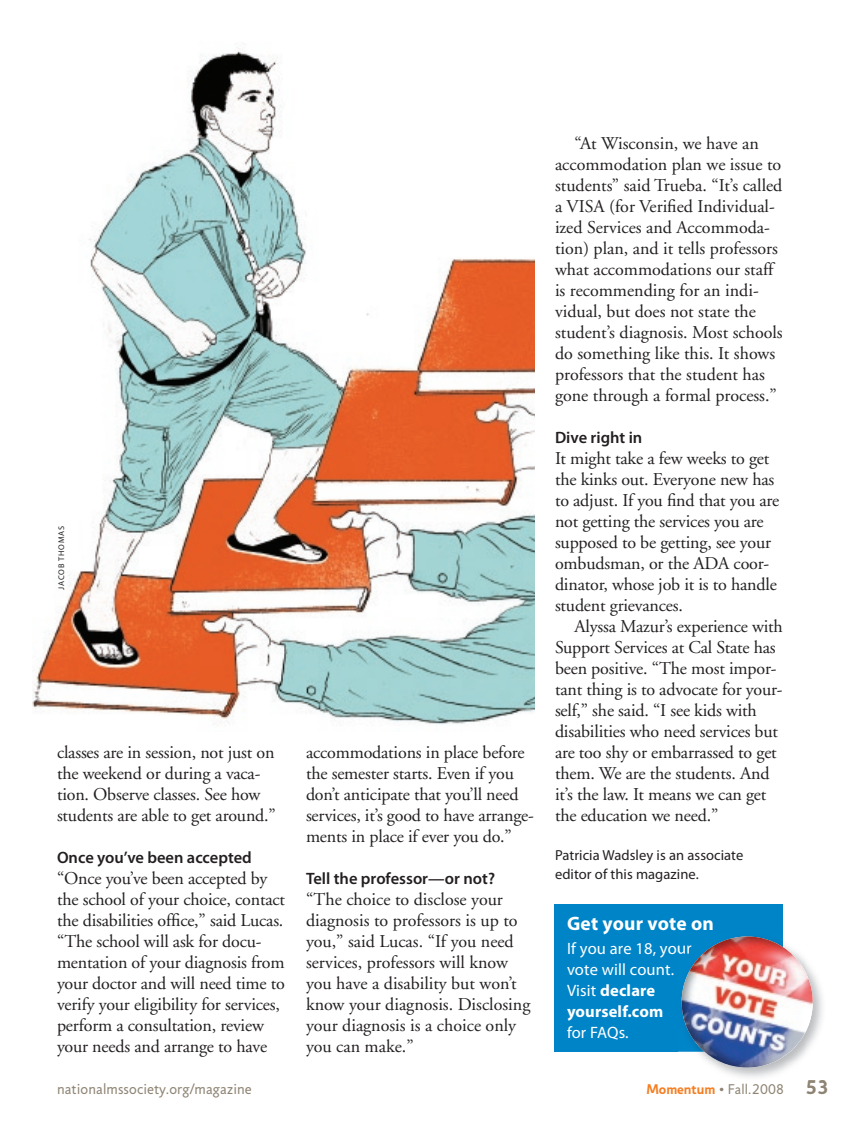
<style>
.page{position:relative;width:864px;height:1134px;background:#fff}
.page>*{position:absolute;margin:0;border:0;box-sizing:border-box;transform-origin:0 0}
.t1{font:700 19.5px "Myriad Pro";letter-spacing:.01em;color:#fff}
.t2{font:18px/21px "Adobe Garamond";letter-spacing:-.01em;color:#231f20}
.t3{font:16.5px/21px "Myriad Pro";letter-spacing:.01em;color:#fff}
.t4{font:600 16.5px "Myriad Pro";color:#231f20}
.t5{font:15px "Jigsaw";letter-spacing:.01em;color:#8e8474}
.t6{font:14.55px/18.8px "Myriad Pro";letter-spacing:.005em;color:#231f20}
.t7{font:14.25px "Jigsaw";letter-spacing:.01em;color:#8e8474}
.t8{font:8.25px "Myriad Pro";letter-spacing:.095em;color:#231f20}
.s1{font-weight:700}
.s2{font-weight:700;color:#f48026}
.s3{font-weight:700;font-size:12px}
.s4{font-weight:700;font-size:19.5px}
</style>
<div class="page">
<div style="left:555px;top:904px;width:228px;height:148px;background:#0084c8"></div>
<img style="left:33px;top:48px;width:501px;height:676px">
<svg style="left:808px;top:1080px;width:18px;height:1px"></svg>
<img style="left:678px;top:942px;width:4px;height:15px">
<img style="left:682px;top:937px;width:131px;height:131px">
<p class="t8" style="left:56px;top:590px;width:65px;rotate:-90deg">JACOB THOMAS</p>
<p class="t2" style="left:57px;top:742px;width:220px">classes are in session, not just on the weekend or during a vaca&shy;tion. Observe classes. See how students are able to get around.”</p>
<p class="t4" style="left:57px;top:846px;width:196px">Once you’ve been accepted</p>
<p class="t2" style="left:57px;top:868px;width:229px">“Once you’ve been accepted by the school of your choice, contact the disabilities office,” said Lucas. “The school will ask for docu&shy;mentation of your diagnosis from your doctor and will need time to verify your eligibility for services, perform a consultation, review your needs and arrange to have</p>
<p class="t2" style="left:306px;top:742px;width:229px">accommodations in place before the semester starts. Even if you don’t anticipate that you’ll need services, it’s good to have arrange&shy;ments in place if ever you do.”</p>
<p class="t4" style="left:306px;top:867px;width:191px">Tell the professor—or not?</p>
<p class="t2" style="left:306px;top:889px;width:226px">“The choice to disclose your diagnosis to professors is up to you,” said Lucas. “If you need services, professors will know you have a disability but won’t know your diagnosis. Disclosing your diagnosis is a choice only you can make.”</p>
<p class="t2" style="left:555px;top:133px;width:229px;text-indent:19px">“At Wisconsin, we have an accommodation plan we issue to students” said Trueba. “It’s called a VISA (for Verified Individual&shy;ized Services and Accommoda&shy;tion) plan, and it tells professors what accommodations our staff is recommending for an indi&shy;vidual, but does not state the student’s diagnosis. Most schools do something like this. It shows professors that the student has gone through a formal process.”</p>
<p class="t4" style="left:555px;top:426px;width:89px">Dive right in</p>
<p class="t2" style="left:555px;top:448px;width:226px">It might take a few weeks to get the kinks out. Everyone new has to adjust. If you find that you are not getting the services you are supposed to be getting, see your ombudsman, or the ADA coor&shy;dinator, whose job it is to handle student grievances.</p>
<p class="t2" style="left:555px;top:616px;width:229px;text-indent:19px">Alyssa Mazur’s experience with<br>Support Services at Cal State has been positive. “The most impor&shy;tant thing is to advocate for your&shy;self,” she said. “I see kids with disabilities who need services but are too shy or embarrassed to get them. We are the students. And it’s the law. It means we can get the education we need.”</p>
<p class="t6" style="left:555px;top:846px;width:190px">Patricia Wadsley is an associate editor of this magazine.</p>
<p class="t1" style="left:567px;top:910px;width:148px">Get your vote on</p>
<p class="t3" style="left:567px;top:937px;width:126px">If you are 18, your vote will count.<br>Visit <span class="s1">declare yourself.com</span></p>
<p class="t3" style="left:567px;top:1021px;width:63px">for FAQs.</p>
<p class="t5" style="left:57px;top:1080px;width:196px">nationalmssociety.org/magazine</p>
<p class="t7" style="left:646px;top:1080px;width:184px"><span class="s2">Momentum</span> <span class="s3">•</span> Fall.2008 <span class="s4">53</span></p>
</div>
